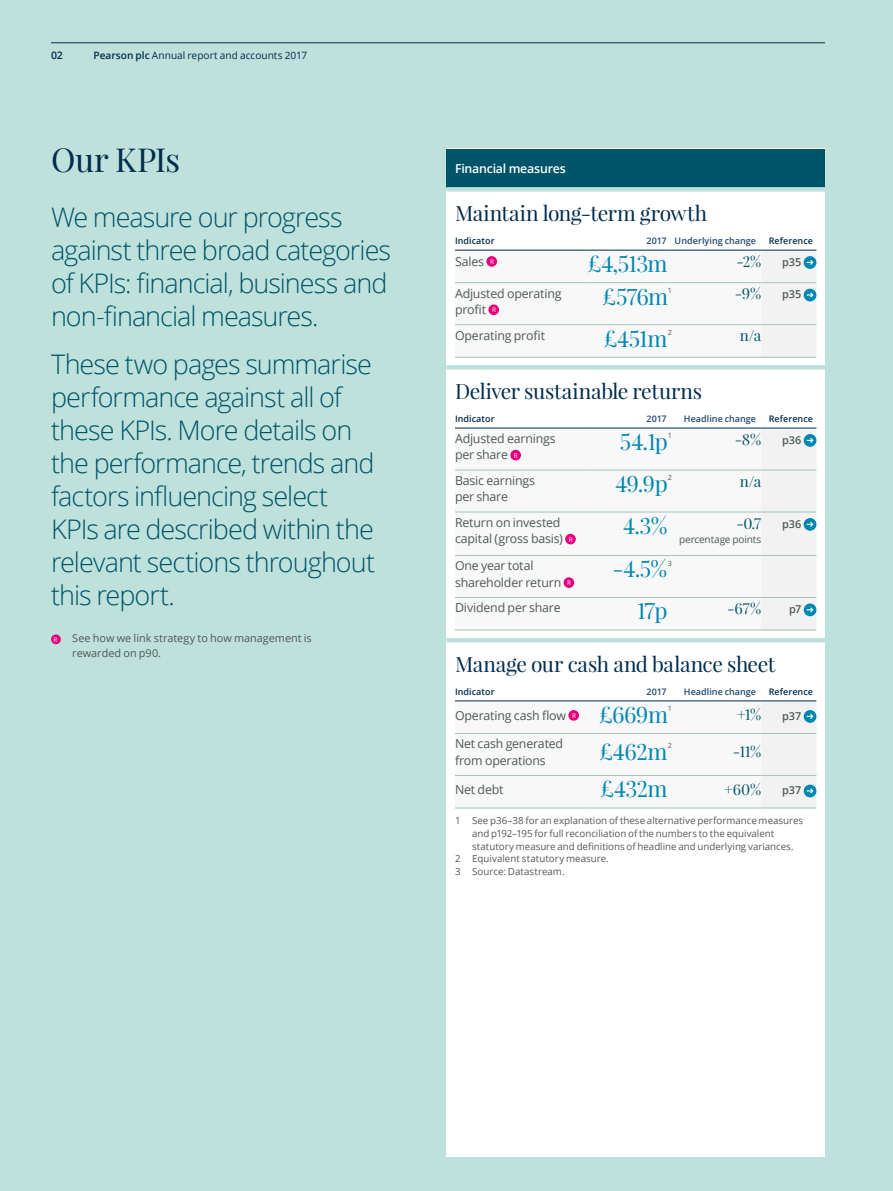
<style>
.page{position:relative;width:893px;height:1191px;background:#bfe1db}
.page>*{position:absolute;margin:0;border:0;box-sizing:border-box;transform-origin:0 0}
.t1{font:33px "Playfair Display";letter-spacing:-.015em;color:#002c4d}
.t2{font:300 27px/33px "Open Sans";letter-spacing:-.035em;color:#005469}
.t3{font:22.5px "Playfair Display";letter-spacing:-.03em;color:#0087b1}
.t4{font:21px "Playfair Display";letter-spacing:-.015em;color:#002c4d}
.t5{font:15px "Playfair Display";color:#005469}
.t6{font:12.3px/16.5px "Open Sans";letter-spacing:-.015em;color:#4f5858}
.t7{font:600 12.3px "Open Sans";letter-spacing:-.015em;color:#fff}
.t8{font:10.8px/15px "Open Sans";color:#4f5858}
.t9{font:600 10.8px "Open Sans";letter-spacing:.005em;color:#4f5858}
.t10{font:600 10.5px "Open Sans";color:#002c4d}
.t11{font:10.2px "Open Sans";color:#002c4d}
.t12{font:10.2px "Open Sans";letter-spacing:-.02em;color:#4f5858}
.t13{font:9.75px "Open Sans";color:#575756}
.t14{font:600 9px "Open Sans";letter-spacing:.005em;color:#20486b}
.t15{font:600 9px "Open Sans";letter-spacing:.005em;color:#002c4d}
.t16{font:7.2px "Open Sans";color:#4f5858}
.t17{font:6.3px "Open Sans";color:#fff}
.s1{font-weight:600}
.s2{font-size:6.3px;color:#fff}
</style>
<div class="page">
<div style="left:446px;top:149px;width:379px;height:1008px;background:#fff"></div>
<div style="left:446px;top:149px;width:379px;height:38px;background:#005469"></div>
<div style="left:51px;top:634px;width:10px;height:10px;background:#e6007d;border-radius:50%"></div>
<div style="left:446px;top:187px;width:379px;height:5px;background:#bfe1db"></div>
<hr style="left:446px;top:365px;width:379px;height:4px;background:#bfe1db">
<hr style="left:446px;top:638px;width:379px;height:4px;background:#bfe1db">
<hr style="left:455px;top:357px;width:132px;height:1px;background:#a4c1bc">
<hr style="left:587px;top:357px;width:85px;height:1px;background:#a4c1bc">
<hr style="left:672px;top:357px;width:89px;height:1px;background:#a4c1bc">
<hr style="left:761px;top:357px;width:55px;height:1px;background:#a4c1bc">
<svg style="left:455px;top:250px;width:361px;height:107px"></svg>
<svg style="left:455px;top:449px;width:306px;height:181px"></svg>
<hr style="left:455px;top:428px;width:132px;height:1px;background:#002c4d">
<hr style="left:587px;top:428px;width:85px;height:1px;background:#002c4d">
<hr style="left:672px;top:428px;width:89px;height:1px;background:#002c4d">
<hr style="left:455px;top:470px;width:132px;height:1px;background:#a4c1bc">
<hr style="left:587px;top:470px;width:85px;height:1px;background:#a4c1bc">
<hr style="left:672px;top:470px;width:89px;height:1px;background:#a4c1bc">
<hr style="left:455px;top:512px;width:132px;height:1px;background:#a4c1bc">
<hr style="left:587px;top:512px;width:85px;height:1px;background:#a4c1bc">
<hr style="left:672px;top:512px;width:89px;height:1px;background:#a4c1bc">
<hr style="left:455px;top:555px;width:132px;height:1px;background:#a4c1bc">
<hr style="left:587px;top:555px;width:85px;height:1px;background:#a4c1bc">
<hr style="left:672px;top:555px;width:89px;height:1px;background:#a4c1bc">
<hr style="left:455px;top:597px;width:132px;height:1px;background:#a4c1bc">
<hr style="left:587px;top:597px;width:85px;height:1px;background:#a4c1bc">
<hr style="left:672px;top:597px;width:89px;height:1px;background:#a4c1bc">
<hr style="left:455px;top:630px;width:132px;height:1px;background:#a4c1bc">
<hr style="left:587px;top:630px;width:85px;height:1px;background:#a4c1bc">
<hr style="left:672px;top:630px;width:89px;height:1px;background:#a4c1bc">
<hr style="left:761px;top:630px;width:55px;height:1px;background:#a4c1bc">
<div style="left:510px;top:450px;width:11px;height:10px;background:#e6007d;border-radius:50%"></div>
<div style="left:565px;top:534px;width:11px;height:10px;background:#e6007d;border-radius:50%"></div>
<div style="left:564px;top:577px;width:10px;height:11px;background:#e6007d;border-radius:50%"></div>
<svg style="left:761px;top:428px;width:55px;height:202px"></svg>
<hr style="left:455px;top:700px;width:132px;height:1px;background:#002c4d">
<hr style="left:587px;top:700px;width:85px;height:1px;background:#002c4d">
<hr style="left:672px;top:700px;width:89px;height:1px;background:#002c4d">
<hr style="left:761px;top:700px;width:55px;height:1px;background:#002c4d">
<svg style="left:455px;top:701px;width:361px;height:107px"></svg>
<hr style="left:51px;top:43px;width:774px;height:1px;background:#002c4d">
<p class="t10" style="left:51px;top:48px;width:13px">02</p>
<p class="t11" style="left:94px;top:48px;width:215px"><span class="s1">Pearson plc</span> Annual report and accounts 2017</p>
<p class="t1" style="left:51px;top:139px;width:131px">Our KPIs</p>
<p class="t2" style="left:51px;top:200px;width:342px">We measure our progress against three broad categories of KPIs: financial, business and non-financial measures.</p>
<p class="t2" style="left:51px;top:347px;width:326px">These two pages summarise performance against all of these KPIs. More details on the performance, trends and factors influencing select<br>KPIs are described within the relevant sections throughout this report.</p>
<p class="t17" style="left:54px;top:635px;width:5px">R</p>
<p class="t8" style="left:72px;top:630px;width:241px">See how we link strategy to how management is rewarded on p90.</p>
<p class="t7" style="left:455px;top:160px;width:112px">Financial measures</p>
<p class="t4" style="left:455px;top:200px;width:254px">Maintain long-term growth</p>
<p class="t15" style="left:455px;top:235px;width:41px">Indicator</p>
<p class="t14" style="left:646px;top:235px;width:111px">2017 Underlying change</p>
<p class="t15" style="left:769px;top:235px;width:46px">Reference</p>
<p class="t6" style="left:455px;top:253px;width:40px">Sales <span class="s2">R</span></p>
<p class="t3" style="left:588px;top:249px;width:81px">£4,513m</p>
<p class="t5" style="left:736px;top:252px;width:26px">-2%</p>
<p class="t9" style="left:782px;top:254px;width:21px">p35</p>
<p class="t6" style="left:455px;top:284px;width:108px">Adjusted operating profit <span class="s2">R</span></p>
<p class="t3" style="left:603px;top:282px;width:67px">£576m</p>
<p class="t16" style="left:668px;top:285px;width:6px">1</p>
<p class="t5" style="left:735px;top:284px;width:28px">-9%</p>
<p class="t9" style="left:782px;top:287px;width:21px">p35</p>
<p class="t6" style="left:455px;top:326px;width:92px">Operating profit</p>
<p class="t3" style="left:604px;top:324px;width:65px">£451m</p>
<p class="t16" style="left:668px;top:327px;width:6px">2</p>
<p class="t5" style="left:740px;top:326px;width:23px">n/a</p>
<p class="t4" style="left:455px;top:378px;width:249px">Deliver sustainable returns</p>
<p class="t15" style="left:455px;top:412px;width:41px">Indicator</p>
<p class="t14" style="left:646px;top:412px;width:22px">2017</p>
<p class="t14" style="left:684px;top:412px;width:74px">Headline change</p>
<p class="t15" style="left:769px;top:412px;width:46px">Reference</p>
<p class="t6" style="left:455px;top:430px;width:102px">Adjusted earnings per share <span class="s2">R</span></p>
<p class="t3" style="left:620px;top:427px;width:50px">54.1p</p>
<p class="t16" style="left:668px;top:431px;width:6px">1</p>
<p class="t5" style="left:735px;top:430px;width:28px">-8%</p>
<p class="t9" style="left:782px;top:432px;width:21px">p36</p>
<p class="t6" style="left:455px;top:472px;width:82px">Basic earnings per share</p>
<p class="t3" style="left:616px;top:469px;width:54px">49.9p</p>
<p class="t16" style="left:668px;top:473px;width:6px">2</p>
<p class="t5" style="left:740px;top:471px;width:23px">n/a</p>
<p class="t6" style="left:455px;top:514px;width:119px">Return on invested capital (gross basis) <span class="s2">R</span></p>
<p class="t3" style="left:623px;top:511px;width:46px">4.3%</p>
<p class="t5" style="left:736px;top:513px;width:26px">-0.7</p>
<p class="t9" style="left:782px;top:516px;width:21px">p36</p>
<p class="t12" style="left:679px;top:532px;width:84px">percentage points</p>
<p class="t6" style="left:455px;top:557px;width:118px">One year total shareholder return <span class="s2">R</span></p>
<p class="t3" style="left:613px;top:555px;width:56px">-4.5%</p>
<p class="t16" style="left:668px;top:558px;width:6px">3</p>
<p class="t6" style="left:455px;top:599px;width:107px">Dividend per share</p>
<p class="t3" style="left:637px;top:597px;width:32px">17p</p>
<p class="t5" style="left:727px;top:599px;width:35px">-67%</p>
<p class="t9" style="left:789px;top:602px;width:14px">p7</p>
<p class="t4" style="left:455px;top:651px;width:322px">Manage our cash and balance sheet</p>
<p class="t15" style="left:455px;top:685px;width:41px">Indicator</p>
<p class="t14" style="left:646px;top:685px;width:22px">2017</p>
<p class="t14" style="left:684px;top:685px;width:74px">Headline change</p>
<p class="t15" style="left:769px;top:685px;width:46px">Reference</p>
<p class="t6" style="left:455px;top:706px;width:122px">Operating cash flow <span class="s2">R</span></p>
<p class="t3" style="left:599px;top:700px;width:70px">£669m</p>
<p class="t16" style="left:668px;top:703px;width:6px">1</p>
<p class="t5" style="left:737px;top:705px;width:26px">+1%</p>
<p class="t9" style="left:782px;top:708px;width:21px">p37</p>
<p class="t6" style="left:455px;top:735px;width:110px">Net cash generated from operations</p>
<p class="t3" style="left:599px;top:737px;width:70px">£462m</p>
<p class="t16" style="left:668px;top:741px;width:6px">2</p>
<p class="t5" style="left:733px;top:742px;width:30px">-11%</p>
<p class="t6" style="left:455px;top:781px;width:50px">Net debt</p>
<p class="t3" style="left:601px;top:775px;width:69px">£432m</p>
<p class="t5" style="left:724px;top:779px;width:38px">+60%</p>
<p class="t9" style="left:782px;top:783px;width:21px">p37</p>
<p class="t13" style="left:455px;top:813px;width:350px">1 See p36–38 for an explanation of these alternative performance measures</p>
<p class="t13" style="left:472px;top:826px;width:304px">and p192–195 for full reconciliation of the numbers to the equivalent</p>
<p class="t13" style="left:472px;top:839px;width:323px">statutory measure and definitions of headline and underlying variances.</p>
<p class="t13" style="left:455px;top:852px;width:155px">2 Equivalent statutory measure.</p>
<p class="t13" style="left:455px;top:864px;width:111px">3 Source: Datastream.</p>
</div>
